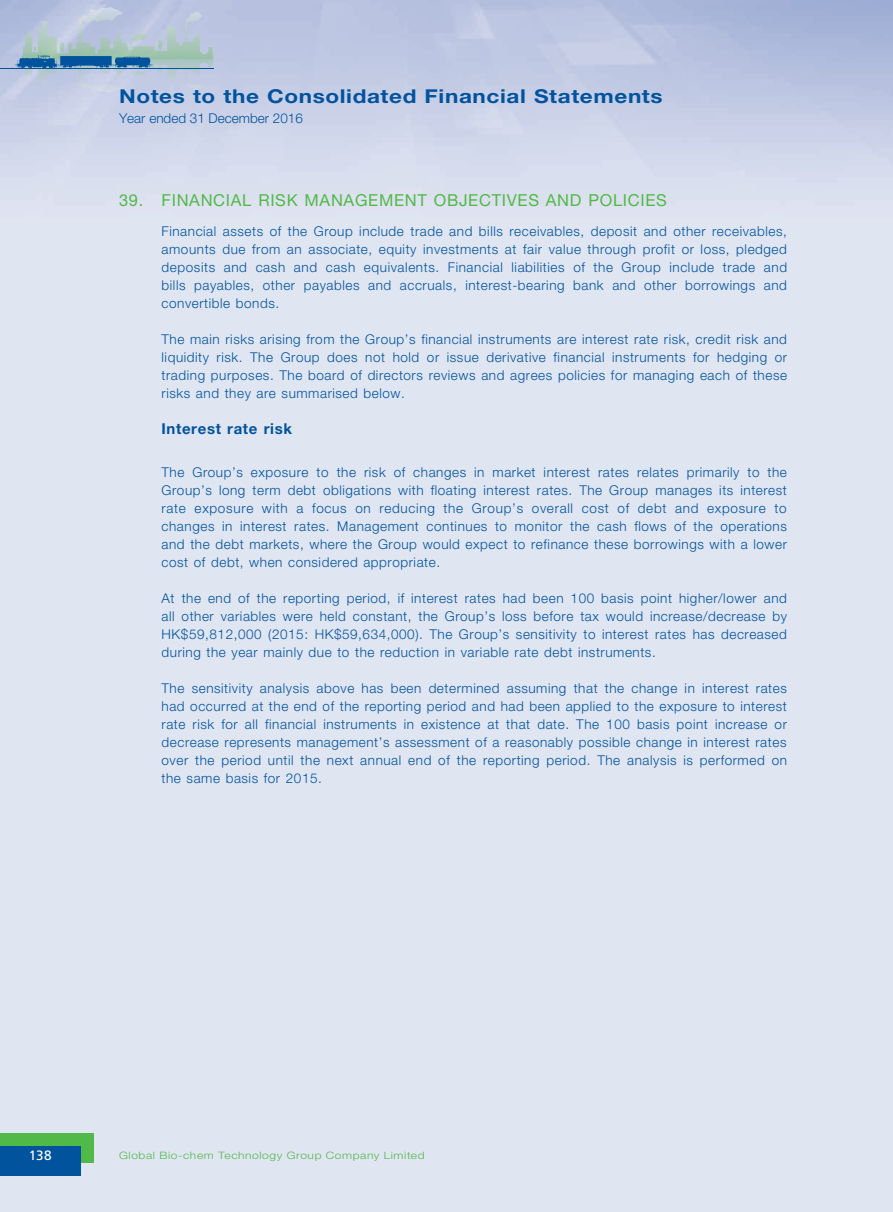
<style>
.page{position:relative;width:893px;height:1212px;background:#fff}
.page>*{position:absolute;margin:0;border:0;box-sizing:border-box;transform-origin:0 0}
.t1{font:700 19.2px "Helvetica Neue";letter-spacing:.03em;color:#01539e;scale:1.18 1}
.t2{font:16.5px "Helvetica Neue";letter-spacing:.04em;color:#51b948}
.t3{font:700 15px "Helvetica Neue";letter-spacing:.04em;color:#01539e}
.t4{font:300 13.5px/18px "Helvetica Neue";letter-spacing:.04em;color:#01539e;text-align:justify}
.t5{font:300 13.5px "Helvetica Neue";color:#01539e}
.t6{font:13.5px "Frutiger";color:#fff}
.t7{font:300 10.2px "Helvetica Neue";letter-spacing:.05em;color:#51b948;scale:1.18 1}
</style>
<div class="page">
<img style="left:0;top:0;width:893px;height:1212px">
<div style="left:0;top:1133px;width:94px;height:30px;background:#51b948"></div>
<div style="left:0;top:1146px;width:81px;height:30px;background:#01539e"></div>
<svg style="left:16px;top:12px;width:197px;height:80px;background:#aabed1"></svg>
<hr style="left:0;top:68px;width:213px;height:1px;background:#01539e">
<h1 class="t1" style="left:119px;top:84px;width:462px">Notes to the Consolidated Financial Statements</h1>
<p class="t5" style="left:119px;top:110px;width:185px">Year ended 31 December 2016</p>
<p class="t2" style="left:119px;top:190px;width:549px">39. FINANCIAL RISK MANAGEMENT OBJECTIVES AND POLICIES</p>
<p class="t4" style="left:162px;top:222px;width:627px">Financial assets of the Group include trade and bills receivables, deposit and other receivables, amounts due from an associate, equity investments at fair value through profit or loss, pledged deposits and cash and cash equivalents. Financial liabilities of the Group include trade and bills payables, other payables and accruals, interest-bearing bank and other borrowings and convertible bonds.</p>
<p class="t4" style="left:162px;top:330px;width:627px">The main risks arising from the Group’s financial instruments are interest rate risk, credit risk and liquidity risk. The Group does not hold or issue derivative financial instruments for hedging or trading purposes. The board of directors reviews and agrees policies for managing each of these risks and they are summarised below.</p>
<p class="t3" style="left:162px;top:420px;width:132px">Interest rate risk</p>
<p class="t4" style="left:162px;top:463px;width:627px">The Group’s exposure to the risk of changes in market interest rates relates primarily to the Group’s long term debt obligations with floating interest rates. The Group manages its interest rate exposure with a focus on reducing the Group’s overall cost of debt and exposure to changes in interest rates. Management continues to monitor the cash flows of the operations and the debt markets, where the Group would expect to refinance these borrowings with a lower cost of debt, when considered appropriate.</p>
<p class="t4" style="left:162px;top:589px;width:627px">At the end of the reporting period, if interest rates had been 100 basis point higher/lower and all other variables were held constant, the Group’s loss before tax would increase/decrease by HK$59,812,000 (2015: HK$59,634,000). The Group’s sensitivity to interest rates has decreased during the year mainly due to the reduction in variable rate debt instruments.</p>
<p class="t4" style="left:162px;top:679px;width:627px">The sensitivity analysis above has been determined assuming that the change in interest rates had occurred at the end of the reporting period and had been applied to the exposure to interest rate risk for all financial instruments in existence at that date. The 100 basis point increase or decrease represents management’s assessment of a reasonably possible change in interest rates over the period until the next annual end of the reporting period. The analysis is performed on the same basis for 2015.</p>
<p class="t6" style="left:29px;top:1147px;width:24px">138</p>
<p class="t7" style="left:119px;top:1149px;width:260px">Global Bio-chem Technology Group Company Limited</p>
</div>
